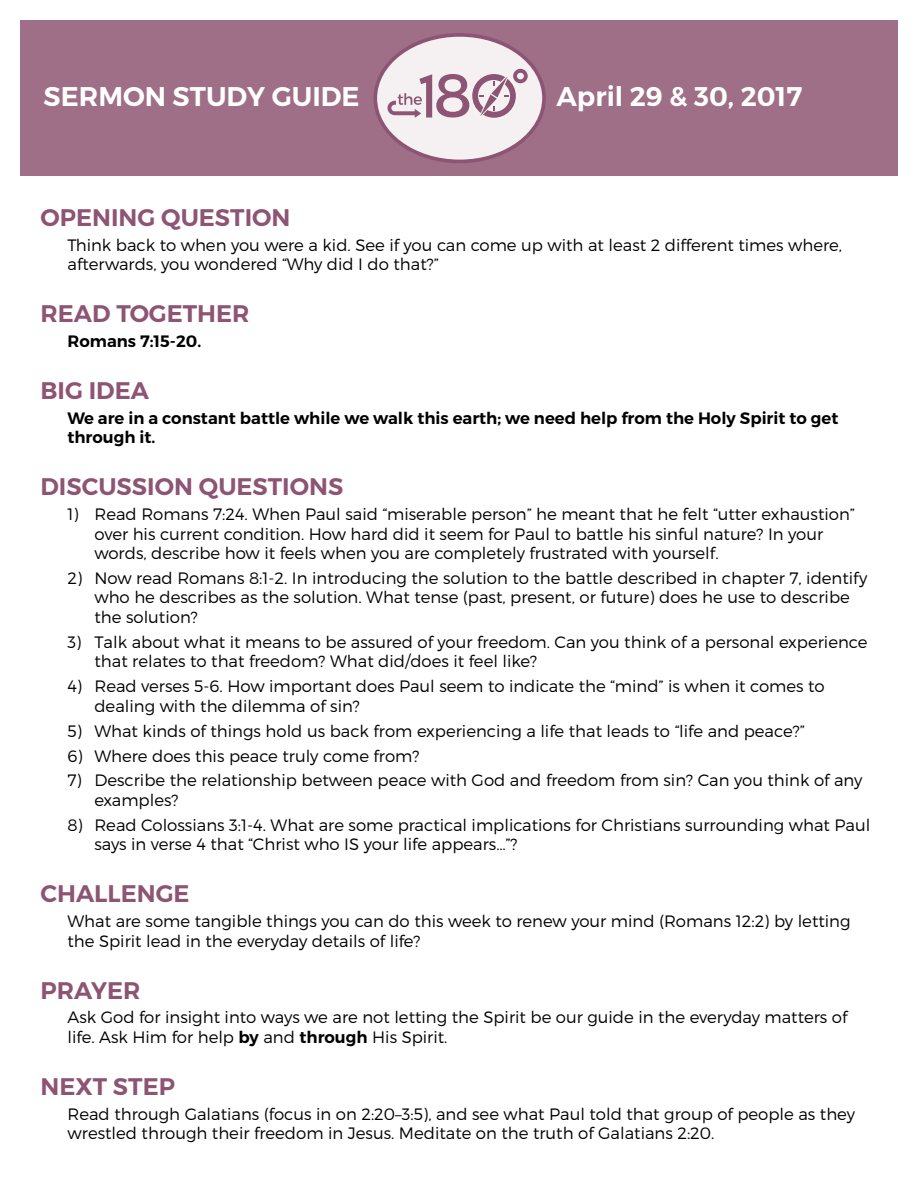
<style>
.page{position:relative;width:918px;height:1188px;background:#fff}
.page>*{position:absolute;margin:0;border:0;box-sizing:border-box;transform-origin:0 0}
.t1{font:600 27px "Montserrat";color:#fff}
.t2{font:600 24px "Montserrat";color:#8d5473}
.t3{font:300 16.5px/19.5px "Montserrat";color:#000}
.t4{font:600 16.5px/19.5px "Montserrat";color:#000}
.s1{font-weight:600}
</style>
<div class="page">
<div style="left:20px;top:20px;width:878px;height:156px;background:#9e6f87"></div>
<svg style="left:373px;top:33px;width:173px;height:130px"></svg>
<h1 class="t1" style="left:44px;top:80px;width:318px">SERMON STUDY GUIDE</h1>
<h1 class="t1" style="left:556px;top:80px;width:247px">April 29 &amp; 30, 2017</h1>
<h2 class="t2" style="left:40px;top:202px;width:251px">OPENING QUESTION</h2>
<p class="t3" style="left:67px;top:235px;width:776px">Think back to when you were a kid. See if you can come up with at least 2 different times where, afterwards, you wondered “Why did I do that?”</p>
<h2 class="t2" style="left:40px;top:299px;width:210px">READ TOGETHER</h2>
<p class="t4" style="left:67px;top:331px;width:135px">Romans 7:15-20.</p>
<h2 class="t2" style="left:40px;top:375px;width:110px">BIG IDEA</h2>
<p class="t4" style="left:67px;top:408px;width:772px">We are in a constant battle while we walk this earth; we need help from the Holy Spirit to get through it.</p>
<h2 class="t2" style="left:40px;top:472px;width:304px">DISCUSSION QUESTIONS</h2>
<p class="t3" style="left:94px;top:504px;width:762px;text-indent:-27px">1) Read Romans 7:24. When Paul said “miserable person” he meant that he felt “utter exhaustion” over his current condition. How hard did it seem for Paul to battle his sinful nature? In your words, describe how it feels when you are completely frustrated with yourself.</p>
<p class="t3" style="left:94px;top:568px;width:774px;text-indent:-27px">2) Now read Romans 8:1-2. In introducing the solution to the battle described in chapter 7, identify who he describes as the solution. What tense (past, present, or future) does he use to describe the solution?</p>
<p class="t3" style="left:94px;top:632px;width:775px;text-indent:-27px">3) Talk about what it means to be assured of your freedom. Can you think of a personal experience that relates to that freedom? What did/does it feel like?</p>
<p class="t3" style="left:94px;top:676px;width:732px;text-indent:-27px">4) Read verses 5-6. How important does Paul seem to indicate the “mind” is when it comes to dealing with the dilemma of sin?</p>
<p class="t3" style="left:67px;top:721px;width:739px">5) What kinds of things hold us back from experiencing a life that leads to “life and peace?”</p>
<p class="t3" style="left:67px;top:746px;width:354px">6) Where does this peace truly come from?</p>
<p class="t3" style="left:94px;top:771px;width:770px;text-indent:-27px">7) Describe the relationship between peace with God and freedom from sin? Can you think of any examples?</p>
<p class="t3" style="left:94px;top:815px;width:777px;text-indent:-27px">8) Read Colossians 3:1-4. What are some practical implications for Christians surrounding what Paul says in verse 4 that “Christ who IS your life appears…”?</p>
<h2 class="t2" style="left:40px;top:879px;width:151px">CHALLENGE</h2>
<p class="t3" style="left:67px;top:911px;width:785px">What are some tangible things you can do this week to renew your mind (Romans 12:2) by letting the Spirit lead in the everyday details of life?</p>
<h2 class="t2" style="left:40px;top:975px;width:101px">PRAYER</h2>
<p class="t3" style="left:67px;top:1008px;width:781px">Ask God for insight into ways we are not letting the Spirit be our guide in the everyday matters of life. Ask Him for help <span class="s1">by</span> and <span class="s1">through</span> His Spirit.</p>
<h2 class="t2" style="left:40px;top:1071px;width:136px">NEXT STEP</h2>
<p class="t3" style="left:67px;top:1104px;width:789px">Read through Galatians (focus in on 2:20–3:5), and see what Paul told that group of people as they wrestled through their freedom in Jesus. Meditate on the truth of Galatians 2:20.</p>
</div>
